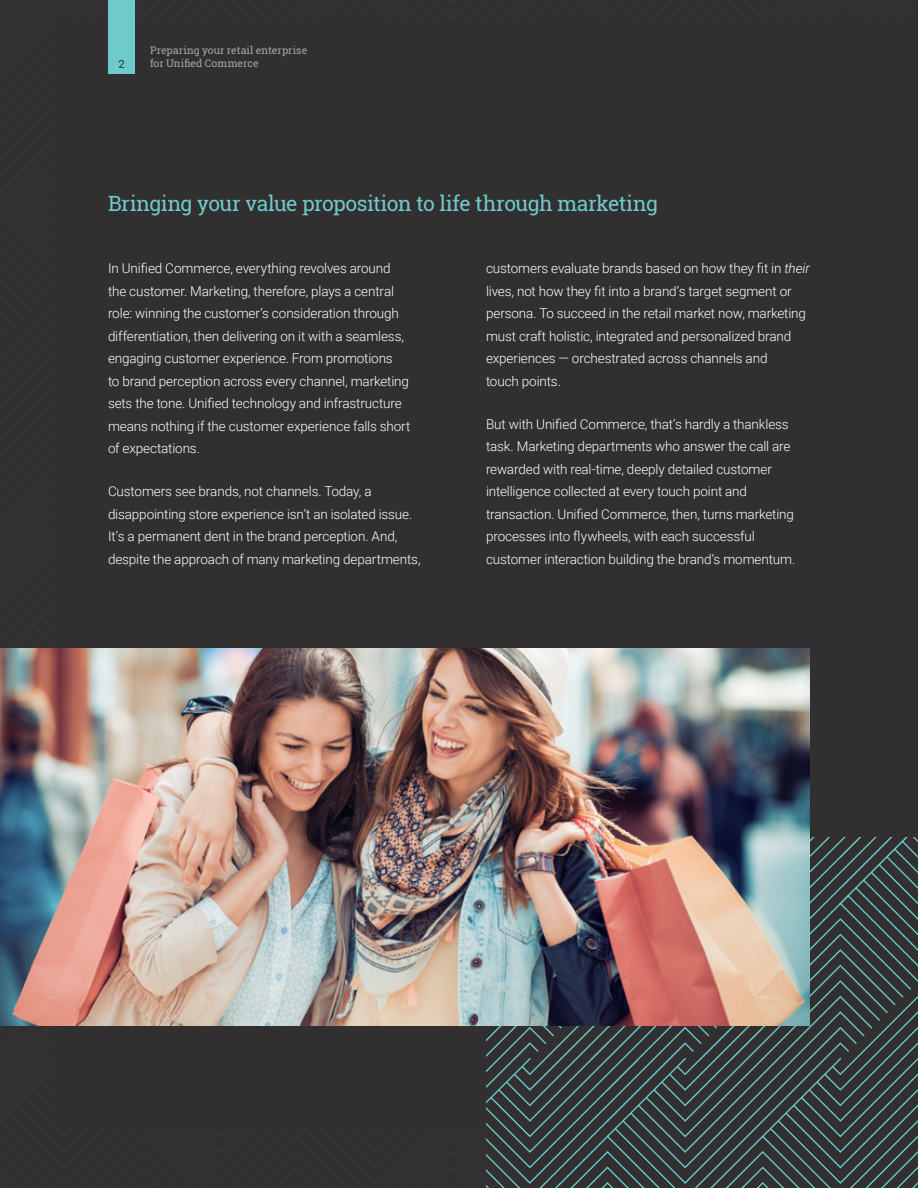
<style>
.page{position:relative;width:918px;height:1188px;background:#312f30}
.page>*{position:absolute;margin:0;border:0;box-sizing:border-box;transform-origin:0 0}
.Headline{font:21px "Roboto Slab";letter-spacing:-.025em;color:#6fcaca}
.Body_Text{font:300 13.5px/22.5px "Roboto";letter-spacing:-.01em;color:#fff}
.t1{font:11.25px "Roboto";color:#312f30}
.t2{font:10.5px/13.5px "Roboto Slab";color:#a3a7a9}
.s1{font-style:italic}
</style>
<div class="page">
<div style="left:54px;top:20px;width:864px;height:1107px;background:#312f30"></div>
<svg style="left:486px;top:837px;width:432px;height:351px"></svg>
<img style="left:0;top:648px;width:810px;height:378px">
<div style="left:108px;top:0;width:27px;height:74px;background:#6fcaca"></div>
<p class="t1" style="left:118px;top:56px;width:8px">2</p>
<p class="t2" style="left:150px;top:43px;width:159px">Preparing your retail enterprise for Unified Commerce</p>
<p class="Headline" style="left:108px;top:189px;width:552px">Bringing your value proposition to life through marketing</p>
<p class="Body_Text" style="left:108px;top:257px;width:304px">In Unified Commerce, everything revolves around the customer. Marketing, therefore, plays a central role: winning the customer’s consideration through differentiation, then delivering on it with a seamless, engaging customer experience. From promotions<br>to brand perception across every channel, marketing sets the tone. Unified technology and infrastructure means nothing if the customer experience falls short of expectations.</p>
<p class="Body_Text" style="left:108px;top:480px;width:314px">Customers see brands, not channels. Today, a disappointing store experience isn’t an isolated issue.<br>It’s a permanent dent in the brand perception. And, despite the approach of many marketing departments,</p>
<p class="Body_Text" style="left:486px;top:257px;width:325px">customers evaluate brands based on how they fit in <span class="s1">their </span>lives, not how they fit into a brand’s target segment or persona. To succeed in the retail market now, marketing must craft holistic, integrated and personalized brand experiences — orchestrated across channels and<br>touch points.</p>
<p class="Body_Text" style="left:486px;top:412px;width:311px">But with Unified Commerce, that’s hardly a thankless task. Marketing departments who answer the call are rewarded with real-time, deeply detailed customer intelligence collected at every touch point and transaction. Unified Commerce, then, turns marketing processes into flywheels, with each successful customer interaction building the brand’s momentum.</p>
</div>
